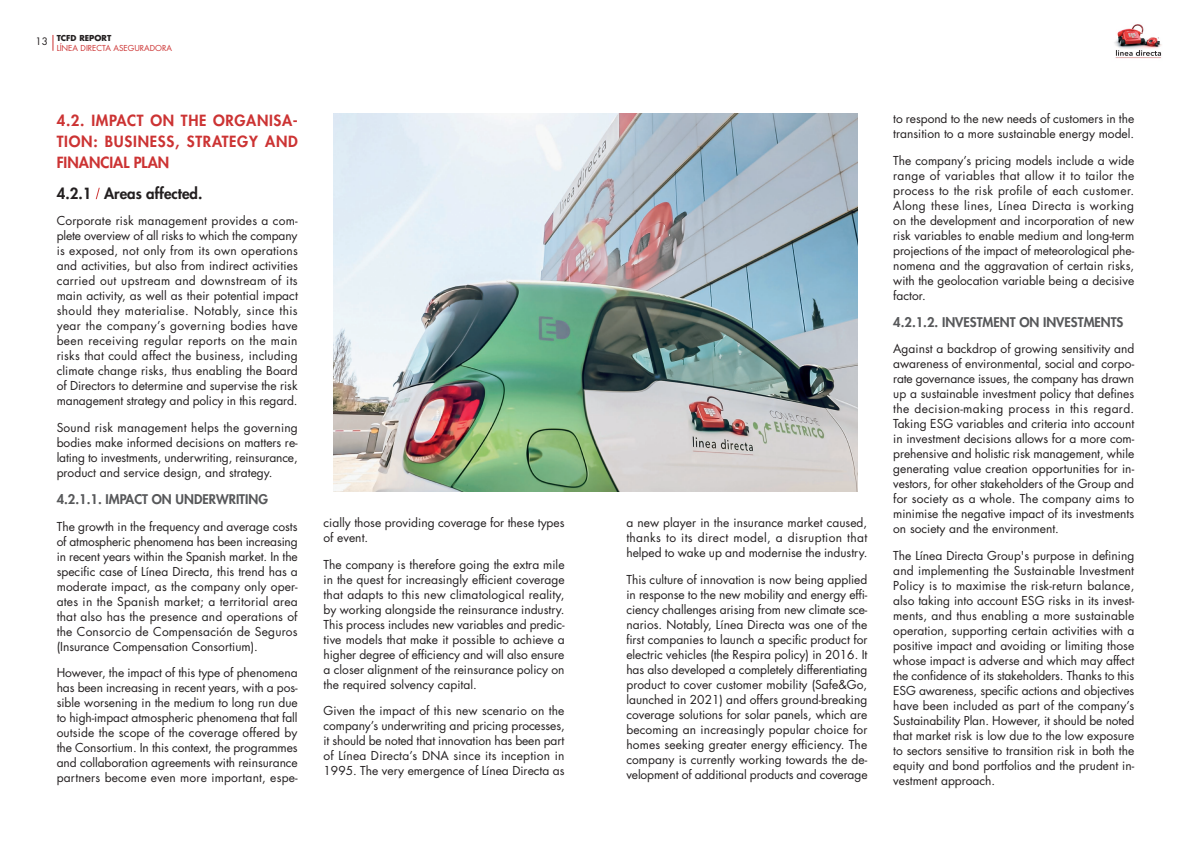
<style>
.page{position:relative;width:1191px;height:842px;background:#fff}
.page>*{position:absolute;margin:0;border:0;box-sizing:border-box;transform-origin:0 0}
.texto_corrido_ok{font:800 15px/21px "Futura Std";letter-spacing:.04em;color:#c33;text-align:justify}
.texto_corrido_ok-2{font:800 15px "Futura Std";color:#231f20}
.texto_corrido_ok-3{font:800 13px "Futura Std";color:#57585a}
.texto_corrido_ok-4{font:12px/15px "Futura Std";color:#231f20;text-align:justify}
.t1{font:10px "Futura Std";color:#231f20}
.t2{font:8px "Futura Std";color:#c33}
.t3{font:700 8px "Futura Std";color:#231f20}
</style>
<div class="page">
<img style="left:1114px;top:24px;width:48px;height:35px">
<svg style="left:52px;top:35px;width:1px;height:16px"></svg>
<svg style="left:95px;top:187px;width:5px;height:13px"></svg>
<img style="left:333px;top:113px;width:524px;height:379px">
<p class="t1" style="left:36px;top:35px;width:14px">13</p>
<p class="t3" style="left:57px;top:33px;width:56px">TCFD REPORT</p>
<p class="t2" style="left:57px;top:43px;width:117px">LÍNEA DIRECTA ASEGURADORA</p>
<p class="texto_corrido_ok" style="left:57px;top:110px;width:243px">4.2. IMPACT ON THE ORGANISA-TION: BUSINESS, STRATEGY AND FINANCIAL PLAN</p>
<p class="texto_corrido_ok-2" style="left:57px;top:184px;width:147px">4.2.1 Areas affected.</p>
<p class="texto_corrido_ok-4" style="left:57px;top:214px;width:243px">Corporate risk management provides a com&shy;plete overview of all risks to which the company is exposed, not only from its own operations and activities, but also from indirect activities carried out upstream and downstream of its main activity, as well as their potential impact should they materialise. Notably, since this year the company’s governing bodies have been receiving regular reports on the main risks that could affect the business, including climate change risks, thus enabling the Board of Directors to determine and supervise the risk management strategy and policy in this regard.</p>
<p class="texto_corrido_ok-4" style="left:57px;top:420px;width:243px">Sound risk management helps the governing bodies make informed decisions on matters re&shy;lating to investments, underwriting, reinsurance, product and service design, and strategy.</p>
<p class="texto_corrido_ok-3" style="left:57px;top:491px;width:213px">4.2.1.1. IMPACT ON UNDERWRITING</p>
<p class="texto_corrido_ok-4" style="left:57px;top:519px;width:243px">The growth in the frequency and average costs of atmospheric phenomena has been increasing in recent years within the Spanish market. In the specific case of Línea Directa, this trend has a moderate impact, as the company only oper&shy;ates in the Spanish market; a territorial area that also has the presence and operations of the Consorcio de Compensación de Seguros (Insurance Compensation Consortium).</p>
<p class="texto_corrido_ok-4" style="left:57px;top:665px;width:243px">However, the impact of this type of phenomena has been increasing in recent years, with a pos&shy;sible worsening in the medium to long run due to high-impact atmospheric phenomena that fall outside the scope of the coverage offered by the Consortium. In this context, the programmes and collaboration agreements with reinsurance partners become even more important, espe-</p>
<p class="texto_corrido_ok-4" style="left:323px;top:515px;width:242px">cially those providing coverage for these types of event.</p>
<p class="texto_corrido_ok-4" style="left:323px;top:557px;width:243px">The company is therefore going the extra mile in the quest for increasingly efficient coverage that adapts to this new climatological reality, by working alongside the reinsurance industry.<br>This process includes new variables and predic&shy;tive models that make it possible to achieve a higher degree of efficiency and will also ensure a closer alignment of the reinsurance policy on the required solvency capital.</p>
<p class="texto_corrido_ok-4" style="left:323px;top:703px;width:243px">Given the impact of this new scenario on the company’s underwriting and pricing processes, it should be noted that innovation has been part of Línea Directa’s DNA since its inception in 1995. The very emergence of Línea Directa as</p>
<p class="texto_corrido_ok-4" style="left:626px;top:515px;width:242px">a new player in the insurance market caused, thanks to its direct model, a disruption that helped to wake up and modernise the industry.</p>
<p class="texto_corrido_ok-4" style="left:626px;top:572px;width:243px">This culture of innovation is now being applied in response to the new mobility and energy effi&shy;ciency challenges arising from new climate sce&shy;narios. Notably, Línea Directa was one of the first companies to launch a specific product for electric vehicles (the Respira policy) in 2016. It has also developed a completely differentiating product to cover customer mobility (Safe&amp;Go, launched in 2021) and offers ground-breaking coverage solutions for solar panels, which are becoming an increasingly popular choice for homes seeking greater energy efficiency. The company is currently working towards the de&shy;velopment of additional products and coverage</p>
<p class="texto_corrido_ok-4" style="left:893px;top:112px;width:242px">to respond to the new needs of customers in the transition to a more sustainable energy model.</p>
<p class="texto_corrido_ok-4" style="left:893px;top:153px;width:243px">The company’s pricing models include a wide range of variables that allow it to tailor the process to the risk profile of each customer.<br>Along these lines, Línea Directa is working on the development and incorporation of new risk variables to enable medium and long-term projections of the impact of meteorological phe&shy;nomena and the aggravation of certain risks, with the geolocation variable being a decisive factor.</p>
<p class="texto_corrido_ok-3" style="left:893px;top:314px;width:232px">4.2.1.2. INVESTMENT ON INVESTMENTS</p>
<p class="texto_corrido_ok-4" style="left:893px;top:342px;width:242px">Against a backdrop of growing sensitivity and awareness of environmental, social and corpo&shy;rate governance issues, the company has drawn up a sustainable investment policy that defines the decision-making process in this regard.<br>Taking ESG variables and criteria into account in investment decisions allows for a more com&shy;prehensive and holistic risk management, while generating value creation opportunities for in&shy;vestors, for other stakeholders of the Group and for society as a whole. The company aims to minimise the negative impact of its investments on society and the environment.</p>
<p class="texto_corrido_ok-4" style="left:893px;top:548px;width:243px">The Línea Directa Group's purpose in defining and implementing the Sustainable Investment Policy is to maximise the risk-return balance, also taking into account ESG risks in its invest&shy;ments, and thus enabling a more sustainable operation, supporting certain activities with a positive impact and avoiding or limiting those whose impact is adverse and which may affect the confidence of its stakeholders. Thanks to this ESG awareness, specific actions and objectives have been included as part of the company’s Sustainability Plan. However, it should be noted that market risk is low due to the low exposure to sectors sensitive to transition risk in both the equity and bond portfolios and the prudent in&shy;vestment approach.</p>
</div>
